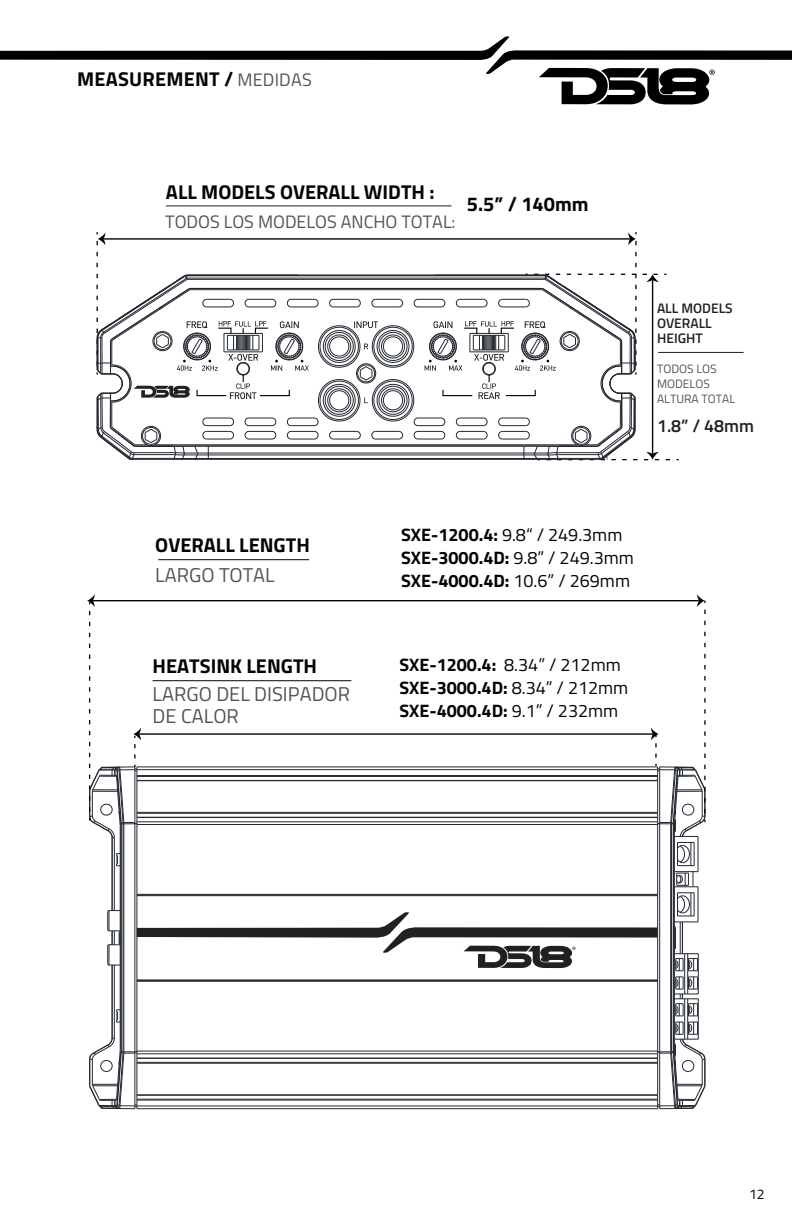
<style>
.page{position:relative;width:792px;height:1224px;background:#fff}
.page>*{position:absolute;margin:0;border:0;box-sizing:border-box;transform-origin:0 0}
.t1{font:700 20px "Titillium Web";color:#040503}
.t2{font:20px/22px "Titillium Web";color:#505457}
.t3{font:700 18px/23px "Titillium Web";color:#040503}
.t4{font:18px "Titillium Web";color:#505457}
.t5{font:600 17.8px "Titillium Web";color:#231f20}
.t6{font:14px "Titillium Web";color:#040503}
.t7{font:600 13.8px/15px "Titillium Web";color:#231f20}
.t8{font:12px/15px "Titillium Web";color:#505457}
.s1{font-weight:400;font-size:18px;color:#505457}
.s2{font-weight:400}
</style>
<div class="page">
<hr style="left:166px;top:205px;width:285px;height:1px;background:#231f20">
<hr style="left:658px;top:352px;width:86px;height:1px;background:#231f20">
<svg style="left:96px;top:232px;width:583px;height:228px"></svg>
<svg style="left:0;top:36px;width:792px;height:68px"></svg>
<hr style="left:112px;top:965px;width:1px;height:73px;background:#232830">
<hr style="left:114px;top:965px;width:1px;height:73px;background:#232830">
<hr style="left:120px;top:826px;width:1px;height:223px;background:#232830">
<hr style="left:121px;top:824px;width:1px;height:228px;background:#232830">
<hr style="left:123px;top:824px;width:1px;height:228px;background:#232830">
<hr style="left:135px;top:767px;width:1px;height:342px;background:#232830">
<hr style="left:137px;top:767px;width:1px;height:342px;background:#232830">
<hr style="left:137px;top:980px;width:521px;height:1px;background:#232830">
<hr style="left:137px;top:981px;width:521px;height:1px;background:#232830">
<hr style="left:137px;top:1051px;width:521px;height:1px;background:#232830">
<hr style="left:137px;top:1053px;width:521px;height:1px;background:#232830">
<hr style="left:137px;top:1058px;width:521px;height:1px;background:#232830">
<hr style="left:137px;top:1062px;width:521px;height:1px;background:#232830">
<hr style="left:137px;top:1063px;width:521px;height:1px;background:#232830">
<hr style="left:137px;top:1095px;width:521px;height:1px;background:#232830">
<hr style="left:137px;top:1099px;width:521px;height:1px;background:#232830">
<hr style="left:137px;top:1100px;width:521px;height:1px;background:#232830">
<hr style="left:137px;top:1106px;width:521px;height:1px;background:#232830">
<hr style="left:137px;top:1108px;width:521px;height:1px;background:#232830">
<svg style="left:116px;top:1009px;width:4px;height:14px"></svg>
<hr style="left:657px;top:767px;width:1px;height:342px;background:#232830">
<hr style="left:659px;top:767px;width:1px;height:342px;background:#232830">
<hr style="left:670px;top:824px;width:1px;height:228px;background:#232830">
<hr style="left:671px;top:824px;width:1px;height:228px;background:#232830">
<hr style="left:673px;top:824px;width:1px;height:228px;background:#232830">
<hr style="left:674px;top:826px;width:1px;height:223px;background:#232830">
<hr style="left:684px;top:954px;width:1px;height:40px;background:#232830">
<hr style="left:687px;top:954px;width:1px;height:40px;background:#232830">
<hr style="left:698px;top:954px;width:1px;height:40px;background:#232830">
<svg style="left:658px;top:977px;width:48px;height:133px"></svg>
<svg style="left:89px;top:1037px;width:48px;height:73px"></svg>
<svg style="left:87px;top:594px;width:619px;height:377px"></svg>
<hr style="left:153px;top:680px;width:198px;height:1px;background:#040503">
<hr style="left:158px;top:559px;width:151px;height:1px;background:#040503">
<p class="t1" style="left:77px;top:64px;width:236px">MEASUREMENT / <span class="s1">MEDIDAS</span></p>
<p class="t1" style="left:166px;top:177px;width:270px">ALL MODELS OVERALL WIDTH :</p>
<p class="t4" style="left:165px;top:209px;width:292px">TODOS LOS MODELOS ANCHO TOTAL:</p>
<p class="t1" style="left:467px;top:188px;width:123px">5.5” / 140mm</p>
<p class="t7" style="left:657px;top:300px;width:77px">ALL MODELS<br>OVERALL<br>HEIGHT</p>
<p class="t8" style="left:657px;top:360px;width:80px">TODOS LOS<br>MODELOS<br>ALTURA TOTAL</p>
<p class="t5" style="left:657px;top:413px;width:99px">1.8” / 48mm</p>
<p class="t1" style="left:155px;top:530px;width:156px">OVERALL LENGTH</p>
<p class="t2" style="left:155px;top:563px;width:121px">LARGO TOTAL</p>
<p class="t1" style="left:153px;top:651px;width:166px">HEATSINK LENGTH</p>
<p class="t2" style="left:153px;top:682px;width:199px">LARGO DEL DISIPADOR<br>DE CALOR</p>
<p class="t3" style="left:401px;top:522px;width:234px">SXE-1200.4: <span class="s2">9.8“ / 249.3mm<br></span>SXE-3000.4D: <span class="s2">9.8” / 249.3mm<br></span>SXE-4000.4D: <span class="s2">10.6” / 269mm</span></p>
<p class="t3" style="left:399px;top:652px;width:230px">SXE-1200.4: <span class="s2">8.34” / 212mm<br></span>SXE-3000.4D: <span class="s2">8.34” / 212mm<br></span>SXE-4000.4D: <span class="s2">9.1” / 232mm</span></p>
<p class="t6" style="left:749px;top:1184px;width:17px">12</p>
</div>
